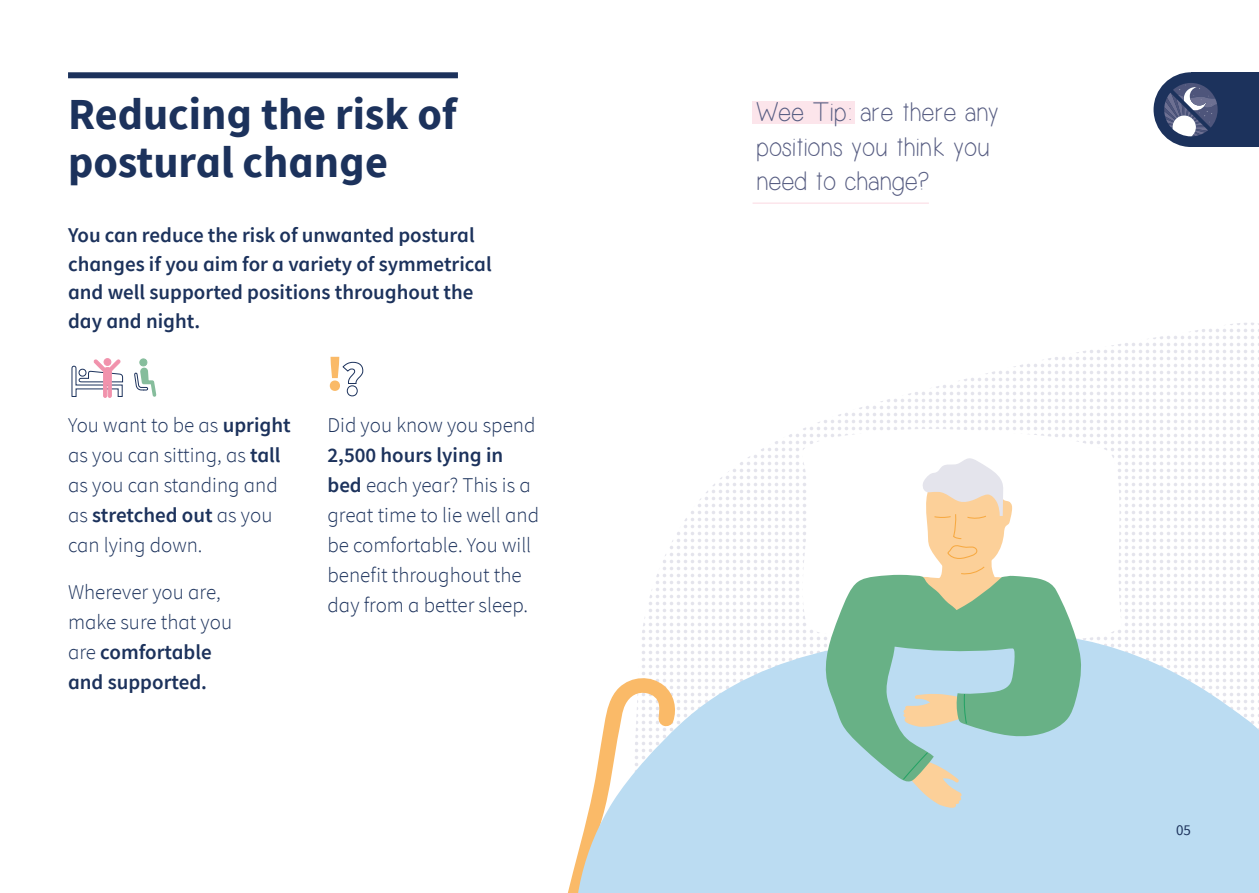
<style>
.page{position:relative;width:1259px;height:893px;background:#fff}
.page>*{position:absolute;margin:0;border:0;box-sizing:border-box;transform-origin:0 0}
.t1{font:700 44.25px/47.8px "Source Sans Pro";color:#1c325c}
.t2{font:27px/34.5px "Simplicity";letter-spacing:.02em;color:#575d82}
.t3{font:300 21px/30px "Source Sans Pro";color:#1c325c}
.t4{font:600 21px/28.5px "Source Sans Pro";color:#1c325c}
.t5{font:15px "Source Sans Pro";color:#1c325c}
.s1{font-weight:600}
</style>
<div class="page">
<svg style="left:642px;top:322px;width:617px;height:309px"></svg>
<svg style="left:796px;top:427px;width:326px;height:204px"></svg>
<svg style="left:913px;top:458px;width:99px;height:117px"></svg>
<svg style="left:570px;top:631px;width:689px;height:262px;fill:#bbdcf2"></svg>
<svg style="left:822px;top:575px;width:260px;height:208px;background:#91c5b2"></svg>
<svg style="left:903px;top:693px;width:64px;height:34px;background:#d8ceab"></svg>
<svg style="left:902px;top:751px;width:59px;height:57px;background:#c1ceba"></svg>
<hr style="left:752px;top:202px;width:177px;height:2px;background:#fce5eb">
<div style="left:752px;top:101px;width:103px;height:22px;background:#fce5eb"></div>
<div style="left:68px;top:72px;width:390px;height:6px;background:#1c325c"></div>
<div style="left:1191px;top:72px;width:68px;height:75px;background:#1c325c"></div>
<div style="left:1153px;top:72px;width:75px;height:75px;background:#1c325c;border-radius:50%"></div>
<svg style="left:1164px;top:83px;width:53px;height:53px"></svg>
<svg style="left:71px;top:359px;width:52px;height:39px"></svg>
<div style="left:104px;top:359px;width:7px;height:6px;background:#f192ac;border-radius:50%"></div>
<div style="left:104px;top:358px;width:7px;height:8px;border:1px solid #f192ac;border-radius:50%"></div>
<svg style="left:134px;top:367px;width:22px;height:30px"></svg>
<div style="left:140px;top:359px;width:7px;height:7px;background:#86bd9c;border-radius:50%"></div>
<div style="left:139px;top:359px;width:8px;height:7px;border:1px solid #86bd9c;border-radius:50%"></div>
<svg style="left:330px;top:357px;width:33px;height:39px"></svg>
<h1 class="t1" style="left:68px;top:89px;width:390px">Reducing the risk of postural change</h1>
<p class="t4" style="left:68px;top:221px;width:425px">You can reduce the risk of unwanted postural changes if you aim for a variety of symmetrical and well supported positions throughout the day and night.</p>
<p class="t3" style="left:68px;top:410px;width:224px">You want to be as <span class="s1">upright </span>as you can sitting, as <span class="s1">tall </span>as you can standing and as <span class="s1">stretched out</span> as you can lying down.</p>
<p class="t3" style="left:68px;top:577px;width:166px">Wherever you are, make sure that you are <span class="s1">comfortable and supported.</span></p>
<p class="t3" style="left:327px;top:410px;width:209px">Did you know you spend</p>
<p class="t3" style="left:327px;top:440px;width:213px"><span class="s1">2,500 hours lying in bed</span> each year? This is a great time to lie well and be comfortable. You will benefit throughout the day from a better sleep.</p>
<p class="t2" style="left:756px;top:96px;width:244px">Wee Tip: are there any positions you think you need to change?</p>
<p class="t5" style="left:1176px;top:820px;width:16px">05</p>
</div>
